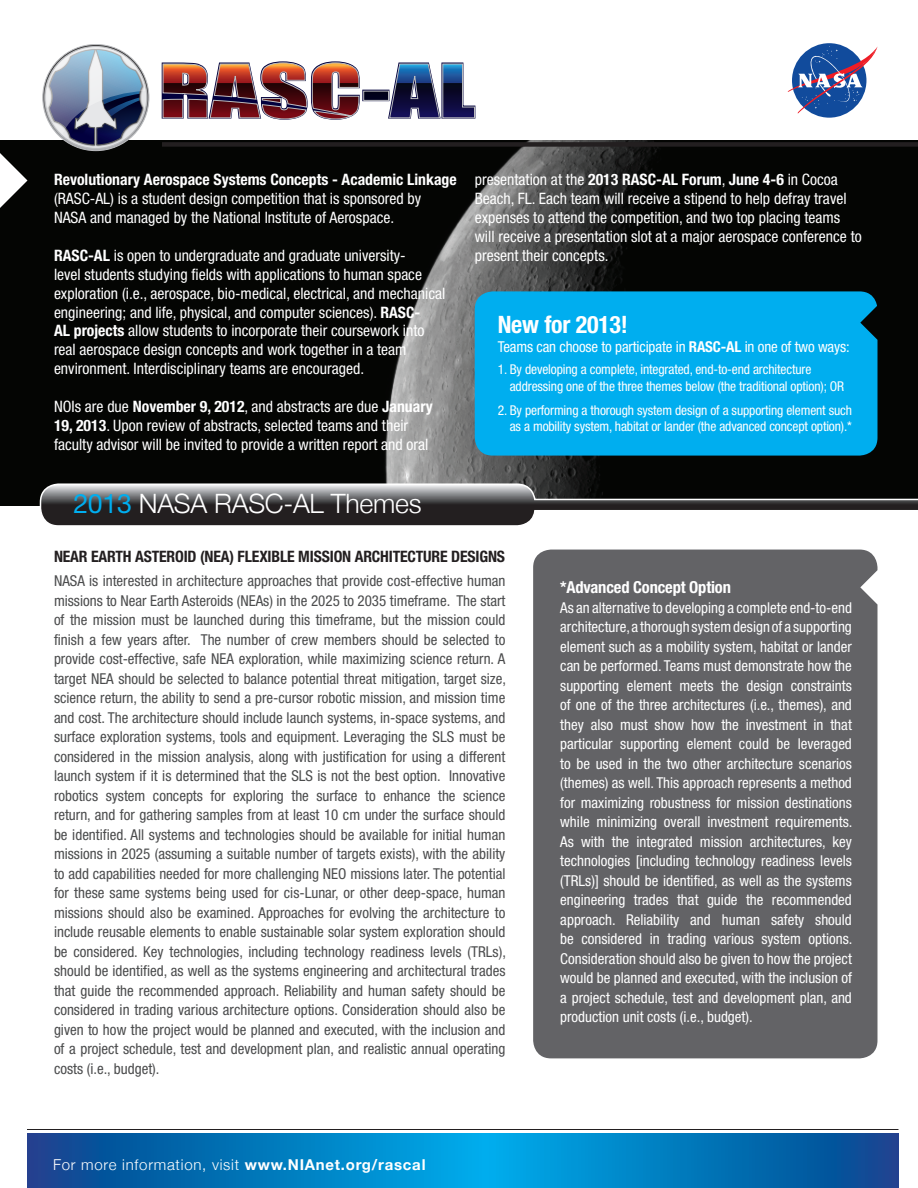
<style>
.page{position:relative;width:918px;height:1188px;background:#fff}
.page>*{position:absolute;margin:0;border:0;box-sizing:border-box;transform-origin:0 0}
.t1{font:300 26.7px "Helvetica Neue";letter-spacing:-.01em;color:#fff}
.t2{font:700 condensed 24px "Helvetica Neue";letter-spacing:-.01em;color:#fff}
.t3{font:700 condensed 16.5px "Helvetica Neue";letter-spacing:-.01em;color:#fff}
.t4{font:condensed 15.75px/18.9px "Helvetica Neue";color:#fff}
.t5{font:700 condensed 15.75px "Helvetica Neue";letter-spacing:-.01em;color:#231f20}
.t6{font:700 condensed 15.75px "Helvetica Neue";color:#fff}
.t7{font:condensed 15px/19.5px "Helvetica Neue";color:#4b4c4d;text-align:justify}
.t8{font:condensed 15px/19.5px "Helvetica Neue";color:#fff;text-align:justify}
.t9{font:300 15px "Helvetica Neue";letter-spacing:.05em;color:#fff}
.t10{font:condensed 13.5px/16.5px "Helvetica Neue";letter-spacing:-.01em;color:#fff}
.s1{font-weight:700}
.s2{font-weight:400;color:#00aeef}
</style>
<div class="page">
<div style="left:533px;top:550px;width:344px;height:508px;background:#636366;border-radius:18px"></div>
<img style="left:0;top:140px;width:918px;height:365px">
<svg style="left:39px;top:483px;width:879px;height:43px"></svg>
<svg style="left:27px;top:1134px;width:871px;height:54px;background:#0377bb"></svg>
<svg style="left:161px;top:61px;width:315px;height:59px"></svg>
<img style="left:47px;top:145px;width:98px;height:3px">
<svg style="left:46px;top:47px;width:100px;height:98px"></svg>
<hr style="left:27px;top:1129px;width:871px;height:1px;background:#231f20">
<svg style="left:792px;top:43px;width:74px;height:75px"></svg>
<svg style="left:788px;top:46px;width:90px;height:68px"></svg>
<div style="left:162px;top:142px;width:756px;height:5px;background:#231f20"></div>
<div style="left:475px;top:291px;width:403px;height:165px;background:#00aeef;border-radius:18px"></div>
<svg style="left:860px;top:305px;width:35px;height:35px"></svg>
<svg style="left:860px;top:570px;width:18px;height:35px"></svg>
<svg style="left:0;top:153px;width:27px;height:55px"></svg>
<p class="t6" style="left:54px;top:170px;width:404px">Revolutionary Aerospace Systems Concepts - Academic Linkage</p>
<p class="t4" style="left:54px;top:189px;width:369px">(RASC-AL) is a student design competition that is sponsored by<br>NASA and managed by the National Institute of Aerospace.</p>
<p class="t4" style="left:54px;top:246px;width:393px"><span class="s1">RASC-AL</span> is open to undergraduate and graduate university-<br>level students studying fields with applications to human space exploration (i.e., aerospace, bio-medical, electrical, and mechanical engineering; and life, physical, and computer sciences). <span class="s1">RASC-<br>AL projects</span> allow students to incorporate their coursework into real aerospace design concepts and work together in a team environment. Interdisciplinary teams are encouraged.</p>
<p class="t4" style="left:54px;top:397px;width:380px">NOIs are due <span class="s1">November 9, 2012</span>, and abstracts are due <span class="s1">January<br>19, 2013</span>. Upon review of abstracts, selected teams and their faculty advisor will be invited to provide a written report and oral</p>
<h1 class="t1" style="left:73px;top:482px;width:350px"><span class="s2">2013</span> NASA RASC-AL Themes</h1>
<p class="t4" style="left:475px;top:170px;width:389px">presentation at the <span class="s1">2013 RASC-AL Forum</span>, <span class="s1">June 4-6</span> in Cocoa Beach, FL. Each team will receive a stipend to help defray travel expenses to attend the competition, and two top placing teams will receive a presentation slot at a major aerospace conference to present their concepts.</p>
<h2 class="t2" style="left:498px;top:310px;width:132px">New for 2013!</h2>
<p class="t8" style="left:498px;top:337px;width:353px">Teams can choose to participate in <span class="s1">RASC-AL</span> in one of two ways:</p>
<p class="t10" style="left:510px;top:361px;width:336px;text-indent:-12px">1. By developing a complete, integrated, end-to-end architecture addressing one of the three themes below (the traditional option); OR</p>
<p class="t10" style="left:498px;top:402px;width:356px;text-align:right">2. By performing a thorough system design of a supporting element such as a mobility system, habitat or lander (the advanced concept option).*</p>
<p class="t5" style="left:54px;top:547px;width:453px">NEAR EARTH ASTEROID (NEA) FLEXIBLE MISSION ARCHITECTURE DESIGNS</p>
<p class="t7" style="left:54px;top:571px;width:454px">NASA is interested in architecture approaches that provide cost-effective human missions to Near Earth Asteroids (NEAs) in the 2025 to 2035 timeframe. The start of the mission must be launched during this timeframe, but the mission could finish a few years after. The number of crew members should be selected to provide cost-effective, safe NEA exploration, while maximizing science return. A target NEA should be selected to balance potential threat mitigation, target size, science return, the ability to send a pre-cursor robotic mission, and mission time and cost. The architecture should include launch systems, in-space systems, and surface exploration systems, tools and equipment. Leveraging the SLS must be considered in the mission analysis, along with justification for using a different launch system if it is determined that the SLS is not the best option. Innovative robotics system concepts for exploring the surface to enhance the science return, and for gathering samples from at least 10 cm under the surface should be identified. All systems and technologies should be available for initial human missions in 2025 (assuming a suitable number of targets exists), with the ability to add capabilities needed for more challenging NEO missions later. The potential for these same systems being used for cis-Lunar, or other deep-space, human missions should also be examined. Approaches for evolving the architecture to include reusable elements to enable sustainable solar system exploration should be considered. Key technologies, including technology readiness levels (TRLs), should be identified, as well as the systems engineering and architectural trades that guide the recommended approach. Reliability and human safety should be considered in trading various architecture options. Consideration should also be given to how the project would be planned and executed, with the inclusion and of a project schedule, test and development plan, and realistic annual operating costs (i.e., budget).</p>
<p class="t9" style="left:53px;top:1152px;width:374px">For more information, visit <span class="s1">www.NIAnet.org/rascal</span></p>
<p class="t3" style="left:560px;top:578px;width:172px">*Advanced Concept Option</p>
<p class="t8" style="left:560px;top:598px;width:294px">As an alternative to developing a complete end-to-end architecture, a thorough system design of a supporting element such as a mobility system, habitat or lander can be performed. Teams must demonstrate how the supporting element meets the design constraints of one of the three architectures (i.e., themes), and they also must show how the investment in that particular supporting element could be leveraged to be used in the two other architecture scenarios (themes) as well. This approach represents a method for maximizing robustness for mission destinations while minimizing overall investment requirements.<br>As with the integrated mission architectures, key technologies [including technology readiness levels (TRLs)] should be identified, as well as the systems engineering trades that guide the recommended approach. Reliability and human safety should be considered in trading various system options.<br>Consideration should also be given to how the project would be planned and executed, with the inclusion of a project schedule, test and development plan, and production unit costs (i.e., budget).</p>
</div>
